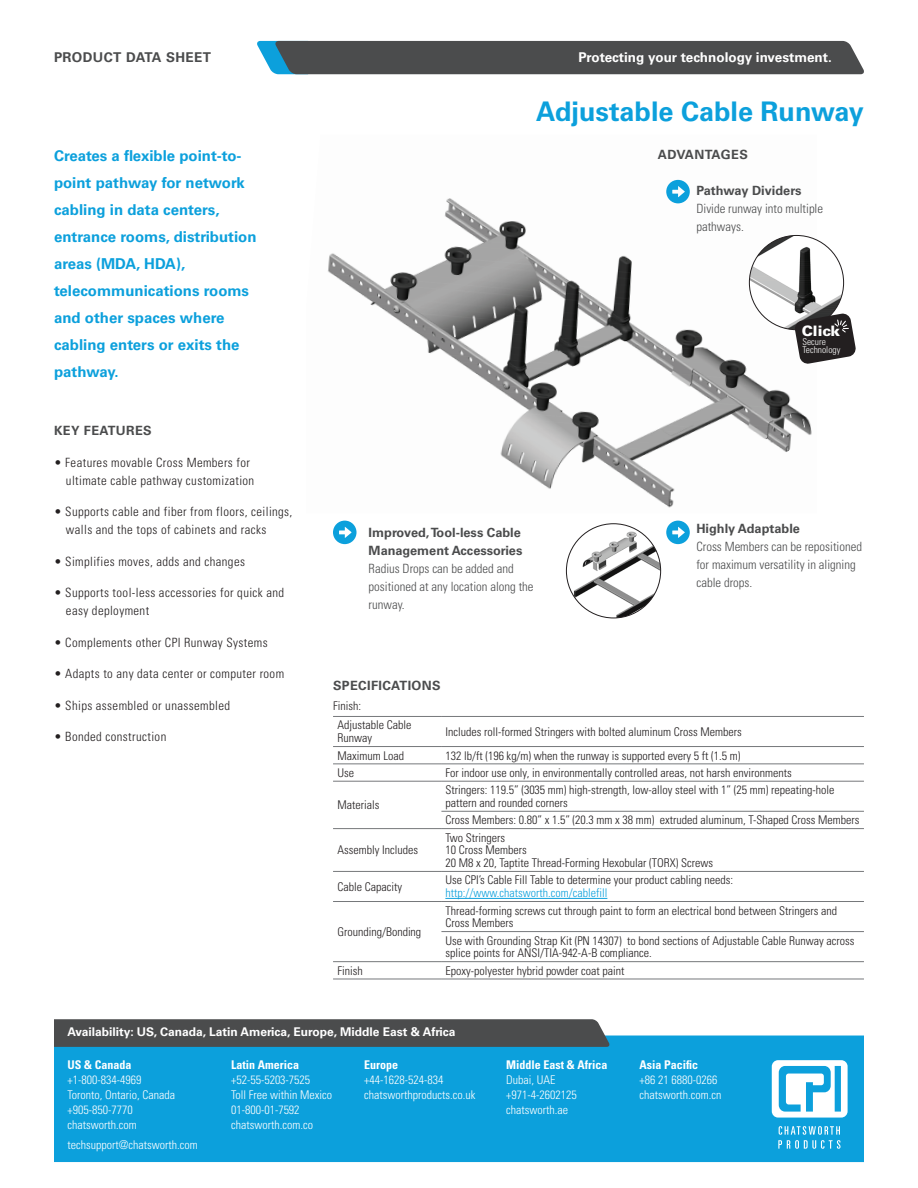
<style>
.page{position:relative;width:918px;height:1188px;background:#fff}
.page>*{position:absolute;margin:0;border:0;box-sizing:border-box;transform-origin:0 0}
.t1{font:700 27px "Univers LT Std";color:#0ca0dc}
.t2{font:700 15px/27px "Univers LT Std";color:#0ca0dc}
.t3{font:900 14.4px "Univers LT Std";color:#fff}
.t4{font:700 13.5px "Univers LT Std";color:#fff}
.t5{font:700 13.5px "Univers LT Std";letter-spacing:.03em;color:#4b4c4d}
.t6{font:300 condensed 12.75px/18px "Univers LT Std";letter-spacing:.03em;color:#231f20}
.t7{font:300 condensed 12.75px/18px "Univers LT Std";color:#4b4c4d}
.t8{font:700 12.75px/18px "Univers LT Std";color:#4b4c4d}
.t9{font:700 12.75px "Univers LT Std";letter-spacing:.03em;color:#4b4c4d}
.t10{font:300 condensed 12px/12.8px "Univers LT Std";color:#231f20}
.t11{font:300 condensed 12px/15px "Univers LT Std";color:#fff}
.t12{font:700 12px "Univers LT Std";color:#fff}
.t13{font:700 condensed 12px "Univers LT Std";color:#fff}
.t14{font:300 condensed 12px "Univers LT Std";color:#0ca0dc}
.t15{font:300 condensed 9.45px/8.4px "Univers LT Std";color:#fff}
</style>
<div class="page">
<div style="left:257px;top:41px;width:607px;height:33px;background:#4b4c4d"></div>
<div style="left:54px;top:1035px;width:810px;height:127px;background:#0ca0dc"></div>
<svg style="left:778px;top:1126px;width:63px;height:23px"></svg>
<svg style="left:772px;top:1060px;width:76px;height:58px"></svg>
<svg style="left:54px;top:1019px;width:556px;height:28px;background:#4d4f51"></svg>
<hr style="left:333px;top:716px;width:108px;height:1px;background:#76787b">
<hr style="left:441px;top:716px;width:423px;height:1px;background:#76787b">
<hr style="left:333px;top:746px;width:108px;height:1px;background:#76787b">
<hr style="left:441px;top:746px;width:423px;height:1px;background:#76787b">
<hr style="left:333px;top:763px;width:108px;height:1px;background:#76787b">
<hr style="left:441px;top:763px;width:423px;height:1px;background:#76787b">
<hr style="left:333px;top:781px;width:108px;height:1px;background:#76787b">
<hr style="left:441px;top:781px;width:423px;height:1px;background:#76787b">
<hr style="left:441px;top:811px;width:423px;height:1px;background:#76787b">
<hr style="left:333px;top:828px;width:108px;height:1px;background:#76787b">
<hr style="left:441px;top:828px;width:423px;height:1px;background:#76787b">
<hr style="left:333px;top:871px;width:108px;height:1px;background:#76787b">
<hr style="left:441px;top:871px;width:423px;height:1px;background:#76787b">
<hr style="left:333px;top:901px;width:108px;height:1px;background:#76787b">
<hr style="left:441px;top:901px;width:423px;height:1px;background:#76787b">
<hr style="left:441px;top:931px;width:423px;height:1px;background:#76787b">
<hr style="left:333px;top:961px;width:108px;height:1px;background:#76787b">
<hr style="left:441px;top:961px;width:423px;height:1px;background:#76787b">
<hr style="left:333px;top:979px;width:108px;height:1px;background:#76787b">
<hr style="left:441px;top:979px;width:423px;height:1px;background:#76787b">
<hr style="left:445px;top:898px;width:162px;height:1px;background:#0ca0dc">
<svg style="left:333px;top:521px;width:24px;height:23px"></svg>
<svg style="left:666px;top:521px;width:24px;height:23px"></svg>
<img style="left:328px;top:179px;width:488px;height:329px">
<img style="left:749px;top:235px;width:95px;height:95px;border-radius:47px">
<img style="left:566px;top:524px;width:95px;height:94px">
<svg style="left:795px;top:314px;width:61px;height:50px"></svg>
<svg style="left:666px;top:180px;width:24px;height:23px"></svg>
<p class="t5" style="left:54px;top:50px;width:159px">PRODUCT DATA SHEET</p>
<p class="t4" style="left:578px;top:50px;width:255px">Protecting your technology investment.</p>
<p class="t2" style="left:54px;top:142px;width:204px">Creates a flexible point-to&shy;point pathway for network cabling in data centers, entrance rooms, distribution areas (MDA, HDA), telecommunications rooms and other spaces where cabling enters or exits the pathway.</p>
<p class="t9" style="left:54px;top:423px;width:99px">KEY FEATURES</p>
<p class="t6" style="left:66px;top:453px;width:190px;text-indent:-12px">• Features movable Cross Members for ultimate cable pathway customization</p>
<p class="t6" style="left:66px;top:503px;width:228px;text-indent:-12px">• Supports cable and fiber from floors, ceilings, walls and the tops of cabinets and racks</p>
<p class="t6" style="left:54px;top:552px;width:193px">• Simplifies moves, adds and changes</p>
<p class="t6" style="left:66px;top:584px;width:220px;text-indent:-12px">• Supports tool-less accessories for quick and easy deployment</p>
<p class="t6" style="left:54px;top:633px;width:215px">• Complements other CPI Runway Systems</p>
<p class="t6" style="left:54px;top:665px;width:232px">• Adapts to any data center or computer room</p>
<p class="t6" style="left:54px;top:697px;width:178px">• Ships assembled or unassembled</p>
<p class="t6" style="left:54px;top:728px;width:114px">• Bonded construction</p>
<h1 class="t1" style="left:536px;top:95px;width:329px">Adjustable Cable Runway</h1>
<p class="t9" style="left:658px;top:147px;width:91px">ADVANTAGES</p>
<p class="t8" style="left:696px;top:181px;width:107px">Pathway Dividers</p>
<p class="t7" style="left:696px;top:199px;width:128px">Divide runway into multiple pathways.</p>
<p class="t8" style="left:369px;top:523px;width:155px">Improved, Tool-less Cable<br>Management Accessories</p>
<p class="t7" style="left:369px;top:559px;width:166px">Radius Drops can be added and positioned at any location along the runway.</p>
<p class="t3" style="left:802px;top:322px;width:40px">Click</p>
<p class="t15" style="left:802px;top:337px;width:40px">Secure<br>Technology</p>
<p class="t8" style="left:696px;top:519px;width:105px">Highly Adaptable</p>
<p class="t7" style="left:696px;top:537px;width:167px">Cross Members can be repositioned for maximum versatility in aligning cable drops.</p>
<p class="t9" style="left:333px;top:678px;width:109px">SPECIFICATIONS</p>
<p class="t10" style="left:337px;top:696px;width:75px;line-height:19.4px;text-indent:-4px">Finish:<br>Adjustable Cable</p>
<p class="t10" style="left:337px;top:732px;width:36px">Runway</p>
<p class="t10" style="left:445px;top:725px;width:298px">Includes roll-formed Stringers with bolted aluminum Cross Members</p>
<p class="t10" style="left:337px;top:749px;width:68px">Maximum Load</p>
<p class="t10" style="left:445px;top:749px;width:297px">132 lb/ft (196 kg/m) when the runway is supported every 5 ft (1.5 m)</p>
<p class="t10" style="left:337px;top:766px;width:18px">Use</p>
<p class="t10" style="left:445px;top:766px;width:348px">For indoor use only, in environmentally controlled areas, not harsh environments</p>
<p class="t10" style="left:337px;top:799px;width:43px">Materials</p>
<p class="t10" style="left:445px;top:784px;width:391px">Stringers: 119.5” (3035 mm) high-strength, low-alloy steel with 1” (25 mm) repeating-hole pattern and rounded corners</p>
<p class="t10" style="left:445px;top:814px;width:416px">Cross Members: 0.80” x 1.5” (20.3 mm x 38 mm) extruded aluminum, T-Shaped Cross Members</p>
<p class="t10" style="left:337px;top:844px;width:82px">Assembly Includes</p>
<p class="t10" style="left:337px;top:880px;width:66px">Cable Capacity</p>
<p class="t10" style="left:337px;top:925px;width:85px">Grounding/Bonding</p>
<p class="t10" style="left:445px;top:831px;width:269px">Two Stringers<br>10 Cross Members<br>20 M8 x 20, Taptite Thread-Forming Hexobular (TORX) Screws</p>
<p class="t10" style="left:445px;top:874px;width:289px">Use CPI’s Cable Fill Table to determine your product cabling needs:</p>
<p class="t14" style="left:445px;top:886px;width:164px">http://www.chatsworth.com/cablefill</p>
<p class="t10" style="left:445px;top:904px;width:393px">Thread-forming screws cut through paint to form an electrical bond between Stringers and<br>Cross Members</p>
<p class="t10" style="left:445px;top:934px;width:411px">Use with Grounding Strap Kit (PN 14307) to bond sections of Adjustable Cable Runway across splice points for ANSI/TIA-942-A-B compliance.</p>
<p class="t10" style="left:337px;top:964px;width:27px">Finish</p>
<p class="t10" style="left:445px;top:964px;width:181px">Epoxy-polyester hybrid powder coat paint</p>
<p class="t12" style="left:68px;top:1024px;width:390px">Availability: US, Canada, Latin America, Europe, Middle East &amp; Africa</p>
<p class="t13" style="left:68px;top:1057px;width:66px">US &amp; Canada</p>
<p class="t11" style="left:68px;top:1072px;width:109px">+1-800-834-4969<br>Toronto, Ontario, Canada +905-850-7770 chatsworth.com</p>
<p class="t11" style="left:68px;top:1137px;width:132px">techsupport@chatsworth.com</p>
<p class="t13" style="left:231px;top:1057px;width:69px">Latin America</p>
<p class="t11" style="left:231px;top:1072px;width:103px">+52-55-5203-7525<br>Toll Free within Mexico<br>01-800-01-7592 chatsworth.com.co</p>
<p class="t13" style="left:364px;top:1057px;width:35px">Europe</p>
<p class="t11" style="left:364px;top:1072px;width:113px">+44-1628-524-834 chatsworthproducts.co.uk</p>
<p class="t13" style="left:506px;top:1057px;width:103px">Middle East &amp; Africa</p>
<p class="t11" style="left:506px;top:1072px;width:72px">Dubai, UAE +971-4-2602125 chatsworth.ae</p>
<p class="t13" style="left:639px;top:1057px;width:60px">Asia Pacific</p>
<p class="t11" style="left:639px;top:1072px;width:83px">+86 21 6880-0266 chatsworth.com.cn</p>
</div>
